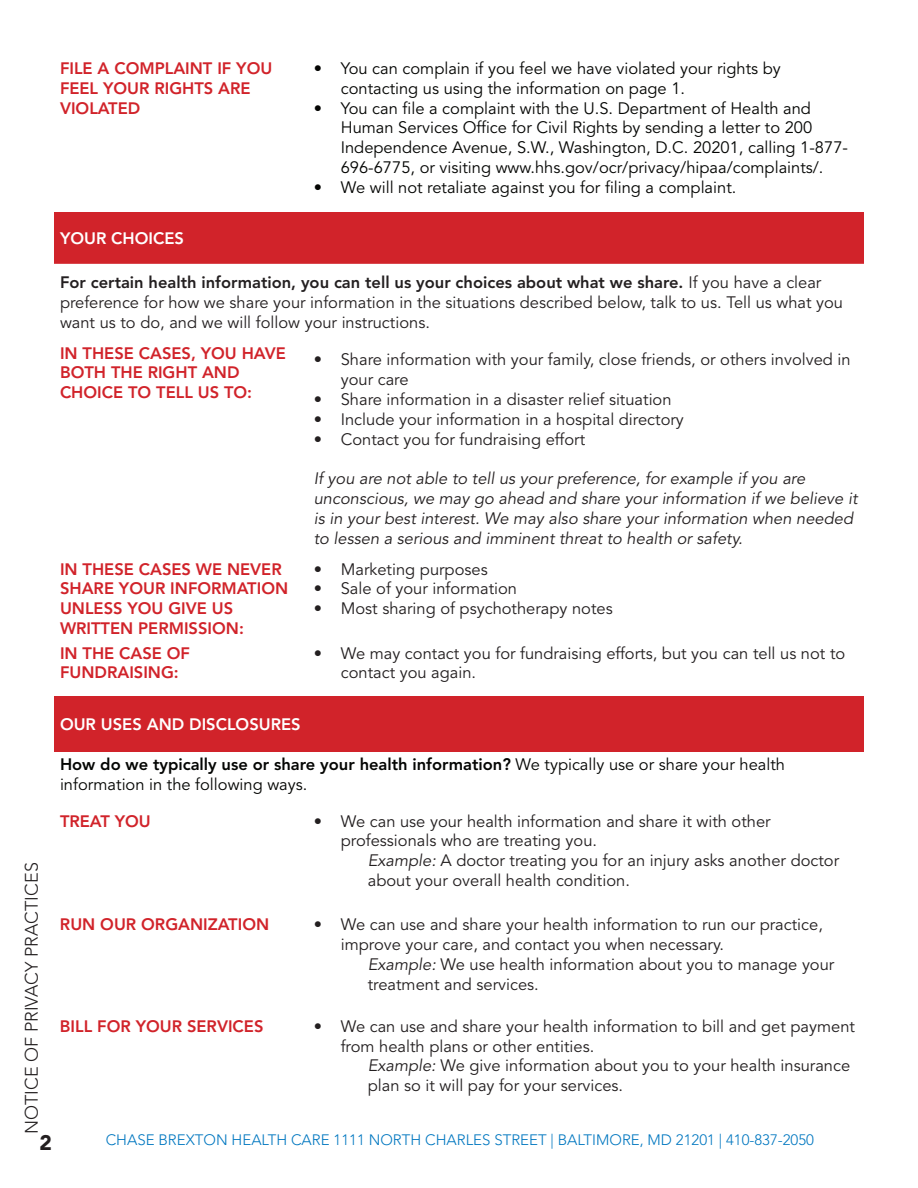
<style>
.page{position:relative;width:918px;height:1188px;background:#fff}
.page>*{position:absolute;margin:0;border:0;box-sizing:border-box;transform-origin:0 0}
.t1{font:900 21px "Avenir LT Std";color:#231f20}
.t2{font:300 18px "Avenir LT Std";color:#231f20}
.t3{font:16.5px/19.8px "Avenir LT Std";color:#231f20}
.t4{font:16.5px/19.8px "Avenir LT Std";color:#040503}
.t5{font:800 16.5px/19.8px "Avenir LT Std";color:#d1232a}
.t6{font:italic 16.5px/19.8px "Avenir LT Std";color:#231f20}
.t7{font:800 16.5px "Avenir LT Std";color:#fff}
.t8{font:300 15px "Avenir LT Std";color:#0077c0}
.s1{font-weight:800}
.s2{font-style:italic}
</style>
<div class="page">
<div style="left:54px;top:212px;width:810px;height:52px;background:#d1232a"></div>
<div style="left:54px;top:697px;width:810px;height:55px;background:#d1232a"></div>
<p class="t5" style="left:60px;top:58px;width:135px">FILE A COMPLAINT</p>
<p class="t5" style="left:217px;top:58px;width:32px">IF YOU</p>
<p class="t5" style="left:60px;top:78px;width:56px">FEEL YOUR</p>
<p class="t5" style="left:154px;top:78px;width:11px">RIGHTS</p>
<p class="t5" style="left:218px;top:78px;width:34px">ARE</p>
<p class="t5" style="left:60px;top:98px;width:82px">VIO LATED</p>
<p class="t4" style="left:341px;top:59px;width:442px;text-indent:-27px">• You can complain if you feel we have violated your rights by contacting us using the information on page 1.</p>
<p class="t4" style="left:341px;top:98px;width:509px;text-indent:-27px">• You can file a complaint with the U.S. Department of Health and Human Services Office for Civil Rights by sending a letter to 200<br>Independence Avenue, S.W., Washington, D.C. 20201, calling 1-877- 696-6775, or visiting www.hhs.gov/ocr/privacy/hipaa/complaints/.</p>
<p class="t4" style="left:314px;top:178px;width:424px">• We will not retaliate against you for filing a complaint.</p>
<p class="t7" style="left:60px;top:229px;width:126px">YOUR CHOICES</p>
<p class="t3" style="left:60px;top:273px;width:785px"><span class="s1">FOR CERTAIN HEALTH INFORMATION, YOU CAN TELL US YOUR CHOICES ABOUT WHAT WE SHARE.</span> If you have a clear preference for how we share your information in the situations described below, talk to us. Tell us what you want us to do, and we will follow your instructions.</p>
<p class="t5" style="left:60px;top:343px;width:154px">IN TH ESE CASES, YOU</p>
<p class="t5" style="left:242px;top:343px;width:46px">HAVE</p>
<p class="t5" style="left:60px;top:363px;width:23px">BOTH</p>
<p class="t5" style="left:111px;top:363px;width:48px">TH E RIGHT</p>
<p class="t5" style="left:202px;top:363px;width:39px">AND</p>
<p class="t5" style="left:60px;top:383px;width:22px">CHOI</p>
<p class="t5" style="left:102px;top:383px;width:152px">CE TO TELL US TO:</p>
<p class="t3" style="left:341px;top:350px;width:511px;text-indent:-27px">• Share information with your family, close friends, or others involved in your care</p>
<p class="t3" style="left:314px;top:390px;width:359px">• Share information in a disaster relief situation</p>
<p class="t3" style="left:314px;top:410px;width:372px">• Include your information in a hospital directory</p>
<p class="t3" style="left:314px;top:429px;width:273px">• Contact you for fundraising effort</p>
<p class="t6" style="left:314px;top:469px;width:545px">If you are not able to tell us your preference, for example if you are unconscious, we may go ahead and share your information if we believe it is in your best interest. We may also share your information when needed to lessen a serious and imminent threat to health or safety.</p>
<p class="t5" style="left:60px;top:559px;width:219px">IN TH ESE CASES WE N EVER<br>SHARE YOUR</p>
<p class="t5" style="left:170px;top:579px;width:88px">IN FORMATION</p>
<p class="t5" style="left:60px;top:599px;width:81px">UN LESS YOU</p>
<p class="t5" style="left:168px;top:599px;width:55px">GIVE US</p>
<p class="t5" style="left:60px;top:618px;width:11px">WRITT</p>
<p class="t5" style="left:110px;top:618px;width:84px">EN PERMISSION</p>
<p class="t5" style="left:239px;top:618px;width:6px">:</p>
<p class="t5" style="left:60px;top:643px;width:132px">IN THE CASE OF<br>FUN DRAISING</p>
<p class="t5" style="left:174px;top:663px;width:6px">:</p>
<p class="t3" style="left:314px;top:560px;width:175px">• Marketing purposes</p>
<p class="t3" style="left:314px;top:579px;width:205px">• Sale of your information</p>
<p class="t3" style="left:314px;top:599px;width:300px">• Most sharing of psychotherapy notes</p>
<p class="t3" style="left:341px;top:643px;width:506px;text-indent:-27px">• We may contact you for fundraising efforts, but you can tell us not to contact you again.</p>
<p class="t2" style="left:21px;top:1134px;width:270px;rotate:-90deg">notice of privacy practices</p>
<p class="t1" style="left:40px;top:1130px;width:14px">2</p>
<p class="t7" style="left:60px;top:715px;width:242px">OUR USES AND DISCLOSURES</p>
<p class="t4" style="left:60px;top:755px;width:727px"><span class="s1">HOW DO WE TYPICALLY USE OR SHARE YOUR HEALTH INFORMATION?</span> We typically use or share your health information in the following ways.</p>
<p class="t5" style="left:60px;top:811px;width:92px">TREAT YOU</p>
<p class="t3" style="left:341px;top:812px;width:431px;text-indent:-27px">• We can use your health information and share it with other professionals who are treating you.</p>
<p class="t3" style="left:368px;top:851px;width:473px"><span class="s2">Example:</span> A doctor treating you for an injury asks another doctor about your overall health condition.</p>
<p class="t5" style="left:60px;top:915px;width:211px">RUN OUR ORGANIZATION</p>
<p class="t3" style="left:341px;top:915px;width:484px;text-indent:-27px">• We can use and share your health information to run our practice, improve your care, and contact you when necessary.</p>
<p class="t3" style="left:368px;top:955px;width:468px"><span class="s2">Example:</span> We use health information about you to manage your treatment and services.</p>
<p class="t5" style="left:60px;top:1016px;width:205px">BILL FOR YOUR SERVICES</p>
<p class="t3" style="left:341px;top:1017px;width:516px;text-indent:-27px">• We can use and share your health information to bill and get payment from health plans or other entities.</p>
<p class="t3" style="left:368px;top:1056px;width:484px"><span class="s2">Example:</span> We give information about you to your health insurance plan so it will pay for your services.</p>
<p class="t8" style="left:106px;top:1131px;width:710px">CHASE BREXTON HEALTH CARE 1111 NORTH CHARLES STREET | BALTIMORE, MD 21201 | 410-837-2050</p>
</div>
